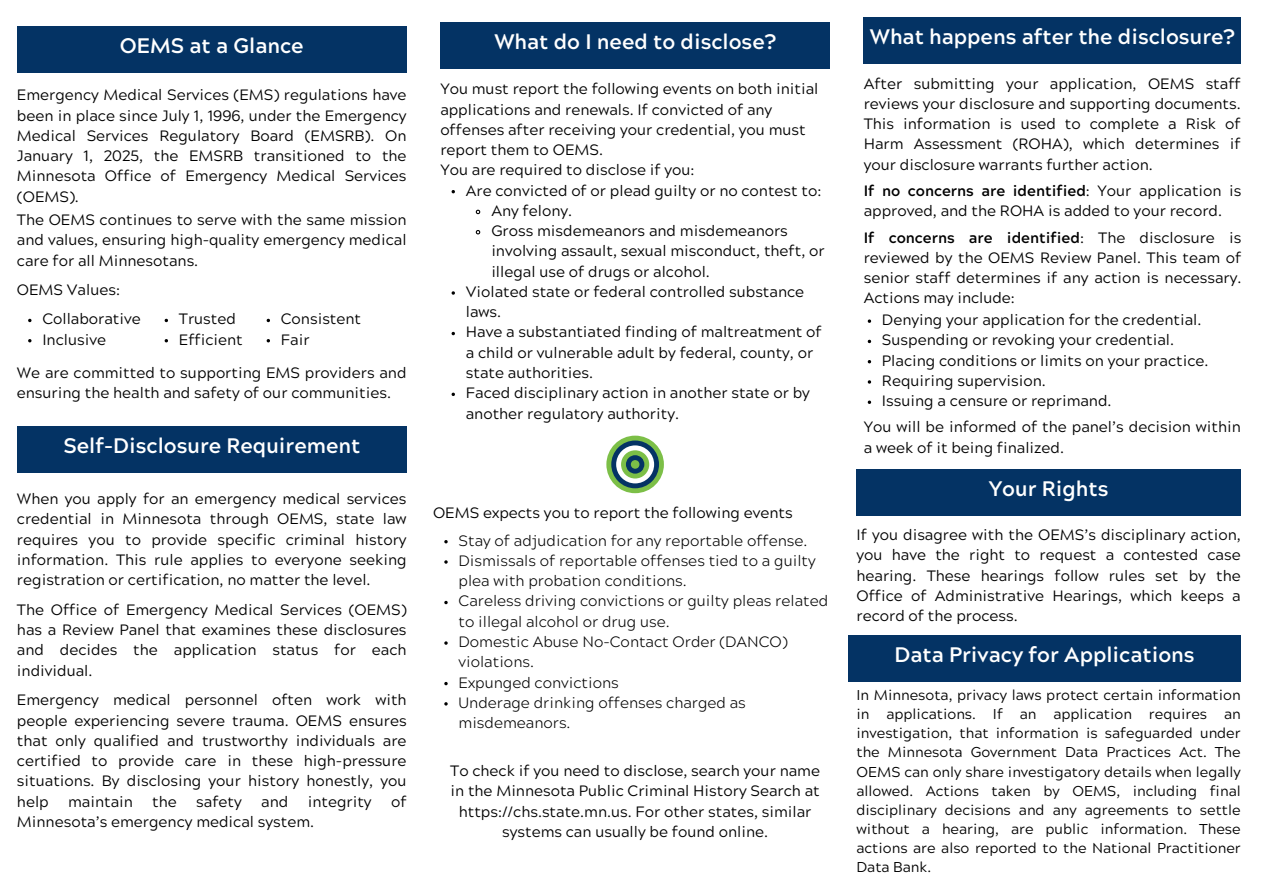
<style>
.page{position:relative;width:1263px;height:894px;background:#fff}
.page>*{position:absolute;margin:0;border:0;box-sizing:border-box;transform-origin:0 0}
.t1{font:700 21px "Acherus Grotesque";color:#fff}
.t2{font:15px/20.2px "Acherus Grotesque";color:#000}
.t3{font:300 15px/20.2px "Acherus Grotesque";color:#000}
.t4{font:14.25px/19.2px "Acherus Grotesque";color:#000;text-align:justify}
.s1{font-weight:700}
</style>
<div class="page">
<div style="left:440px;top:22px;width:390px;height:47px;background:#043364"></div>
<div style="left:864px;top:17px;width:377px;height:47px;background:#043364"></div>
<div style="left:856px;top:468px;width:385px;height:47px;background:#043364"></div>
<div style="left:17px;top:26px;width:389px;height:46px;background:#043364"></div>
<div style="left:17px;top:426px;width:389px;height:46px;background:#043364"></div>
<svg style="left:606px;top:435px;width:58px;height:58px"></svg>
<svg style="left:611px;top:440px;width:48px;height:48px"></svg>
<svg style="left:475px;top:209px;width:6px;height:6px"></svg>
<svg style="left:475px;top:230px;width:6px;height:5px"></svg>
<svg style="left:868px;top:319px;width:3px;height:4px"></svg>
<svg style="left:868px;top:400px;width:3px;height:4px"></svg>
<svg style="left:28px;top:319px;width:4px;height:3px"></svg>
<svg style="left:28px;top:339px;width:4px;height:3px"></svg>
<svg style="left:444px;top:540px;width:4px;height:3px"></svg>
<svg style="left:444px;top:560px;width:4px;height:3px"></svg>
<svg style="left:444px;top:600px;width:4px;height:4px"></svg>
<svg style="left:444px;top:641px;width:4px;height:3px"></svg>
<svg style="left:444px;top:682px;width:4px;height:3px"></svg>
<svg style="left:444px;top:702px;width:4px;height:3px"></svg>
<div style="left:848px;top:634px;width:393px;height:47px;background:#043364"></div>
<h1 class="t1" style="left:120px;top:27px;width:185px">OEMS at a Glance</h1>
<p class="t2" style="left:17px;top:84px;width:391px;text-align:justify">Emergency Medical Services (EMS) regulations have been in place since July 1, 1996, under the Emergency Medical Services Regulatory Board (EMSRB). On January 1, 2025, the EMSRB transitioned to the Minnesota Office of Emergency Medical Services (OEMS).</p>
<p class="t2" style="left:17px;top:209px;width:391px;text-align:justify">The OEMS continues to serve with the same mission and values, ensuring high-quality emergency medical care for all Minnesotans.</p>
<p class="t2" style="left:17px;top:279px;width:105px">OEMS Values:</p>
<p class="t2" style="left:42px;top:308px;width:100px">Collaborative<br>Inclusive</p>
<p class="t2" style="left:179px;top:308px;width:65px">Trusted<br>Efficient</p>
<p class="t2" style="left:281px;top:308px;width:82px">Consistent<br>Fair</p>
<p class="t2" style="left:17px;top:362px;width:391px">We are committed to supporting EMS providers and ensuring the health and safety of our communities.</p>
<h1 class="t1" style="left:63px;top:427px;width:298px">Self-Disclosure Requirement</h1>
<p class="t2" style="left:17px;top:488px;width:391px;text-align:justify">When you apply for an emergency medical services credential in Minnesota through OEMS, state law requires you to provide specific criminal history information. This rule applies to everyone seeking registration or certification, no matter the level.</p>
<p class="t2" style="left:17px;top:598px;width:391px;text-align:justify">The Office of Emergency Medical Services (OEMS) has a Review Panel that examines these disclosures and decides the application status for each individual.</p>
<p class="t2" style="left:17px;top:689px;width:391px;text-align:justify">Emergency medical personnel often work with people experiencing severe trauma. OEMS ensures that only qualified and trustworthy individuals are certified to provide care in these high-pressure situations. By disclosing your history honestly, you help</p>
<p class="t2" style="left:68px;top:790px;width:66px">maintain</p>
<p class="t2" style="left:152px;top:790px;width:26px">the</p>
<p class="t2" style="left:196px;top:790px;width:47px">safety</p>
<p class="t2" style="left:261px;top:790px;width:29px">and</p>
<p class="t2" style="left:308px;top:790px;width:65px">integrity</p>
<p class="t2" style="left:391px;top:790px;width:17px">of</p>
<p class="t2" style="left:17px;top:810px;width:299px">Minnesota’s emergency medical system.</p>
<h1 class="t1" style="left:494px;top:24px;width:283px">What do I need to disclose?</h1>
<h1 class="t1" style="left:870px;top:19px;width:366px">What happens after the disclosure?</h1>
<p class="t2" style="left:440px;top:78px;width:380px">You must report the following events on both initial applications and renewals. If convicted of any offenses after receiving your credential, you must report them to OEMS.<br>You are required to disclose if you:</p>
<p class="t2" style="left:466px;top:179px;width:357px">Are convicted of or plead guilty or no contest to:</p>
<p class="t2" style="left:491px;top:200px;width:82px">Any felony.</p>
<p class="t2" style="left:491px;top:220px;width:298px">Gross misdemeanors and misdemeanors</p>
<p class="t2" style="left:491px;top:240px;width:335px">involving assault, sexual misconduct, theft, or</p>
<p class="t2" style="left:491px;top:260px;width:220px">illegal use of drugs or alcohol.</p>
<p class="t2" style="left:466px;top:281px;width:340px">Violated state or federal controlled substance</p>
<p class="t2" style="left:466px;top:301px;width:37px">laws.</p>
<p class="t2" style="left:466px;top:321px;width:357px">Have a substantiated finding of maltreatment of</p>
<p class="t2" style="left:466px;top:341px;width:349px">a child or vulnerable adult by federal, county, or</p>
<p class="t2" style="left:466px;top:362px;width:129px">state authorities.</p>
<p class="t2" style="left:466px;top:382px;width:346px">Faced disciplinary action in another state or by</p>
<p class="t2" style="left:466px;top:402px;width:215px">another regulatory authority.</p>
<p class="t2" style="left:433px;top:501px;width:361px">OEMS expects you to report the following events</p>
<p class="t3" style="left:459px;top:529px;width:371px">Stay of adjudication for any reportable offense.<br>Dismissals of reportable offenses tied to a guilty plea with probation conditions.<br>Careless driving convictions or guilty pleas related to illegal alcohol or drug use.<br>Domestic Abuse No-Contact Order (DANCO) violations.<br>Expunged convictions<br>Underage drinking offenses charged as misdemeanors.</p>
<p class="t2" style="left:450px;top:759px;width:371px;text-align:center">To check if you need to disclose, search your name in the Minnesota Public Criminal History Search at https://chs.state.mn.us. For other states, similar systems can usually be found online.</p>
<p class="t2" style="left:864px;top:72px;width:379px;text-align:justify">After submitting your application, OEMS staff reviews your disclosure and supporting documents.<br>This information is used to complete a Risk of Harm Assessment (ROHA), which determines if your disclosure warrants further action.</p>
<p class="t2" style="left:864px;top:180px;width:379px"><span class="s1">If no concerns are identified</span>: Your application is approved, and the ROHA is added to your record.</p>
<p class="t2" style="left:864px;top:226px;width:379px;text-align:justify"><span class="s1">If concerns are identified</span>: The disclosure is reviewed by the OEMS Review Panel. This team of senior staff determines if any action is necessary.<br>Actions may include:</p>
<p class="t2" style="left:882px;top:309px;width:328px">Denying your application for the credential.<br>Suspending or revoking your credential.<br>Placing conditions or limits on your practice.<br>Requiring supervision.<br>Issuing a censure or reprimand.</p>
<p class="t2" style="left:864px;top:416px;width:379px">You will be informed of the panel’s decision within a week of it being finalized.</p>
<h1 class="t1" style="left:989px;top:470px;width:121px">Your Rights</h1>
<p class="t2" style="left:856px;top:523px;width:386px;text-align:justify">If you disagree with the OEMS’s disciplinary action, you have the right to request a contested case hearing. These hearings follow rules set by the Office of Administrative Hearings, which keeps a record of the process.</p>
<h1 class="t1" style="left:894px;top:636px;width:302px">Data Privacy for Applications</h1>
<p class="t4" style="left:856px;top:684px;width:386px">In Minnesota, privacy laws protect certain information in applications. If an application requires an investigation, that information is safeguarded under the Minnesota Government Data Practices Act. The OEMS can only share investigatory details when legally allowed. Actions taken by OEMS, including final disciplinary decisions and any agreements to settle without a hearing, are public information. These actions are also reported to the National Practitioner Data Bank.</p>
</div>
